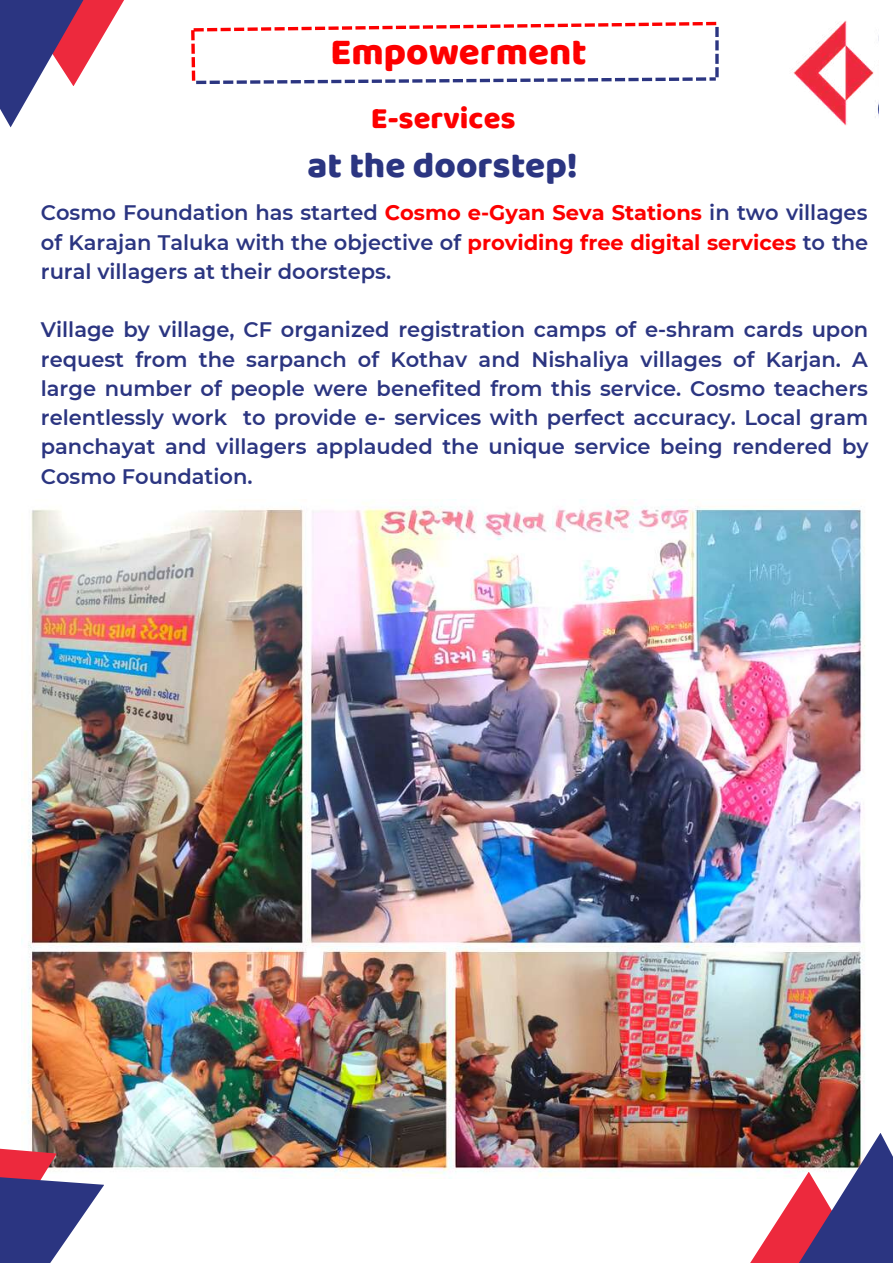
<style>
.page{position:relative;width:893px;height:1264px;background:#fff}
.page>*{position:absolute;margin:0;border:0;box-sizing:border-box;transform-origin:0 0}
.t1{font:800 38.25px "Baloo 2";color:#fd0000}
.t2{font:800 36.75px "Baloo 2";color:#2b3581}
.t3{font:800 30.75px "Baloo 2";color:#fd0000}
.t4{font:600 21px/29.2px "Montserrat";color:#2b3581;text-align:justify}
.s1{font-weight:700;color:#fd0000}
</style>
<div class="page">
<img style="left:793px;top:20px;width:83px;height:106px">
<img style="left:21px;top:499px;width:844px;height:677px">
<img style="left:718px;top:1132px;width:174px;height:130px">
<svg style="left:0;top:1144px;width:104px;height:118px"></svg>
<svg style="left:118px;top:0;width:6px;height:11px"></svg>
<svg style="left:0;top:0;width:118px;height:127px"></svg>
<svg style="left:223px;top:80px;width:10px;height:4px"></svg>
<svg style="left:237px;top:80px;width:10px;height:4px"></svg>
<svg style="left:250px;top:80px;width:10px;height:4px"></svg>
<svg style="left:264px;top:80px;width:10px;height:4px"></svg>
<svg style="left:277px;top:80px;width:10px;height:4px"></svg>
<svg style="left:291px;top:80px;width:77px;height:3px"></svg>
<svg style="left:372px;top:79px;width:10px;height:4px"></svg>
<svg style="left:385px;top:79px;width:10px;height:4px"></svg>
<svg style="left:399px;top:79px;width:10px;height:4px"></svg>
<svg style="left:412px;top:79px;width:10px;height:4px"></svg>
<svg style="left:426px;top:79px;width:10px;height:4px"></svg>
<svg style="left:439px;top:79px;width:78px;height:3px"></svg>
<svg style="left:520px;top:78px;width:10px;height:4px"></svg>
<svg style="left:534px;top:78px;width:10px;height:4px"></svg>
<svg style="left:547px;top:78px;width:10px;height:4px"></svg>
<svg style="left:561px;top:78px;width:10px;height:4px"></svg>
<svg style="left:574px;top:78px;width:10px;height:4px"></svg>
<svg style="left:588px;top:78px;width:91px;height:3px"></svg>
<svg style="left:682px;top:77px;width:10px;height:4px"></svg>
<svg style="left:193px;top:28px;width:11px;height:4px"></svg>
<svg style="left:207px;top:28px;width:37px;height:3px"></svg>
<svg style="left:247px;top:27px;width:11px;height:4px"></svg>
<svg style="left:261px;top:27px;width:10px;height:4px"></svg>
<svg style="left:274px;top:27px;width:11px;height:4px"></svg>
<svg style="left:288px;top:27px;width:37px;height:3px"></svg>
<svg style="left:328px;top:26px;width:10px;height:4px"></svg>
<svg style="left:342px;top:26px;width:10px;height:4px"></svg>
<svg style="left:355px;top:26px;width:10px;height:4px"></svg>
<svg style="left:369px;top:26px;width:37px;height:3px"></svg>
<svg style="left:409px;top:25px;width:10px;height:4px"></svg>
<svg style="left:423px;top:25px;width:10px;height:4px"></svg>
<svg style="left:436px;top:25px;width:10px;height:4px"></svg>
<svg style="left:450px;top:25px;width:37px;height:3px"></svg>
<svg style="left:490px;top:24px;width:10px;height:4px"></svg>
<svg style="left:503px;top:24px;width:11px;height:4px"></svg>
<svg style="left:517px;top:24px;width:10px;height:4px"></svg>
<svg style="left:530px;top:24px;width:38px;height:3px"></svg>
<svg style="left:571px;top:23px;width:10px;height:4px"></svg>
<svg style="left:584px;top:23px;width:11px;height:4px"></svg>
<svg style="left:598px;top:23px;width:10px;height:4px"></svg>
<svg style="left:611px;top:23px;width:37px;height:3px"></svg>
<svg style="left:652px;top:22px;width:10px;height:4px"></svg>
<svg style="left:665px;top:22px;width:10px;height:4px"></svg>
<svg style="left:679px;top:22px;width:10px;height:4px"></svg>
<svg style="left:692px;top:22px;width:26px;height:59px"></svg>
<svg style="left:192px;top:71px;width:28px;height:13px"></svg>
<svg style="left:191px;top:57px;width:4px;height:10px"></svg>
<svg style="left:191px;top:44px;width:4px;height:10px"></svg>
<svg style="left:191px;top:30px;width:4px;height:10px"></svg>
<h1 class="t1" style="left:330px;top:28px;width:257px">Empowerment</h1>
<h3 class="t3" style="left:371px;top:100px;width:146px">E-services</h3>
<h2 class="t2" style="left:307px;top:142px;width:272px">at the doorstep!</h2>
<p class="t4" style="left:41px;top:198px;width:828px">Cosmo Foundation has started <span class="s1">Cosmo e-Gyan Seva Stations</span> in two villages of Karajan Taluka with the objective of <span class="s1">providing free digital services</span> to the rural villagers at their doorsteps.</p>
<p class="t4" style="left:41px;top:315px;width:829px">Village by village, CF organized registration camps of e-shram cards upon request from the sarpanch of Kothav and Nishaliya villages of Karjan. A large number of people were benefited from this service. Cosmo teachers relentlessly work to provide e- services with perfect accuracy. Local gram panchayat and villagers applauded the unique service being rendered by Cosmo Foundation.</p>
</div>
